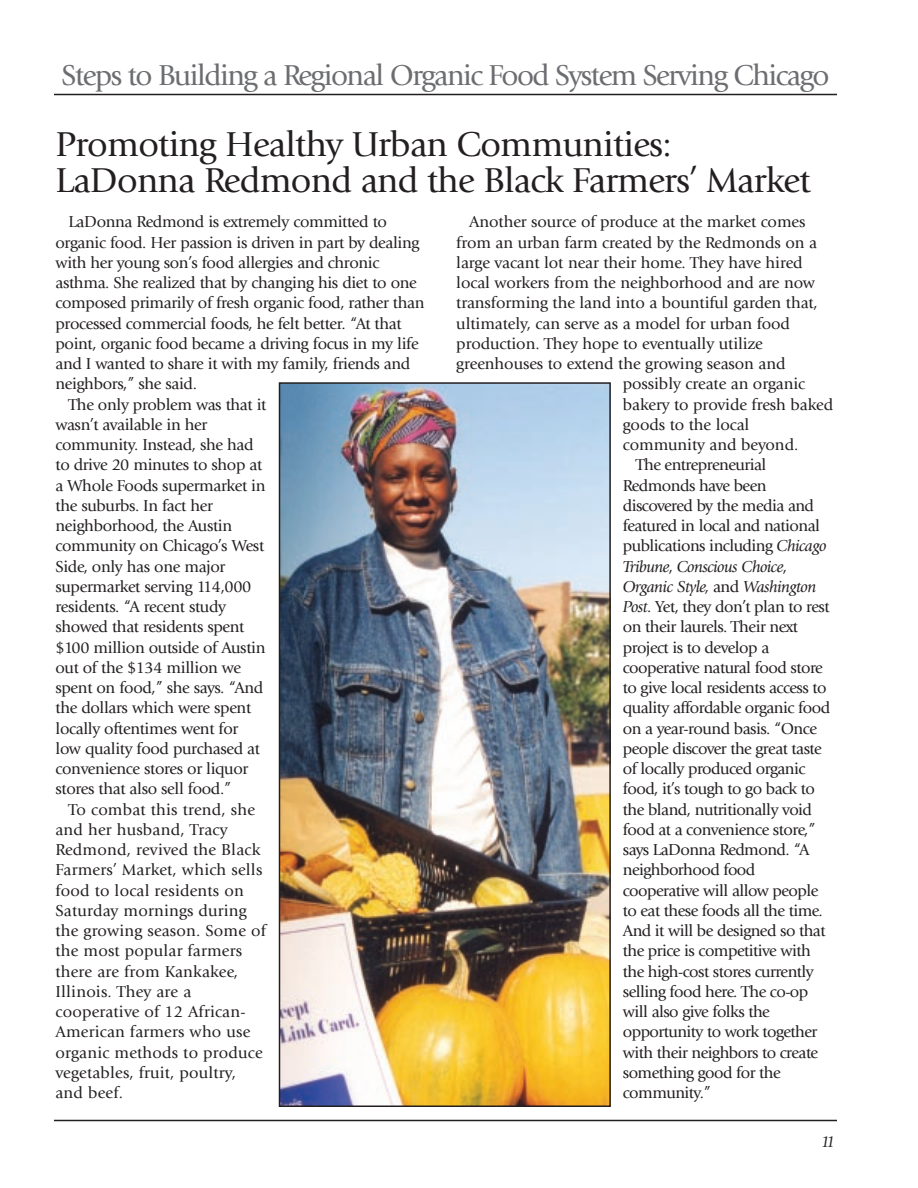
<style>
.page{position:relative;width:918px;height:1188px;background:#fff}
.page>*{position:absolute;margin:0;border:0;box-sizing:border-box;transform-origin:0 0}
.t1{font:36px/36px "Giovanni";letter-spacing:-.02em;color:#231f20}
.t2{font:30px "Giovanni";letter-spacing:-.05em;color:#6c6d70}
.t3{font:16.5px "Giovanni";letter-spacing:-.02em;color:#231f20}
.t4{font:16.5px "Giovanni";letter-spacing:.01em;color:#231f20}
.t5{font:italic 16.5px "Giovanni";letter-spacing:-.03em;color:#231f20}
.s1{font-style:italic}
.s2{font-style:normal}
</style>
<div class="page">
<hr style="left:54px;top:94px;width:783px;height:1px;background:#231f20">
<hr style="left:54px;top:1120px;width:783px;height:1px;background:#231f20">
<img style="left:282px;top:385px;width:326px;height:719px">
<div style="left:279px;top:382px;width:332px;height:725px;border:2px solid #231f20"></div>
<h2 class="t2" style="left:62px;top:63px;width:769px">Steps to Building a Regional Organic Food System Serving Chicago</h2>
<h1 class="t1" style="left:56px;top:129px;width:757px">Promoting Healthy Urban Communities:<br>LaDonna Redmond and the Black Farmers’ Market</h1>
<p class="t3" style="left:68px;top:215px;width:320px">LaDonna Redmond is extremely committed to</p>
<p class="t3" style="left:55px;top:236px;width:366px">organic food. Her passion is driven in part by dealing</p>
<p class="t3" style="left:55px;top:256px;width:325px">with her young son’s food allergies and chronic</p>
<p class="t3" style="left:55px;top:276px;width:363px">asthma. She realized that by changing his diet to one</p>
<p class="t3" style="left:55px;top:297px;width:371px">composed primarily of fresh organic food, rather than</p>
<p class="t3" style="left:55px;top:317px;width:348px">processed commercial foods, he felt better. “At that</p>
<p class="t3" style="left:55px;top:337px;width:365px">point, organic food became a driving focus in my life</p>
<p class="t3" style="left:55px;top:357px;width:356px">and I wanted to share it with my family, friends and</p>
<p class="t3" style="left:55px;top:378px;width:143px">neighbors,” she said.</p>
<p class="t3" style="left:68px;top:398px;width:199px">The only problem was that it</p>
<p class="t3" style="left:55px;top:418px;width:153px">wasn’t available in her</p>
<p class="t3" style="left:55px;top:438px;width:200px">community. Instead, she had</p>
<p class="t3" style="left:55px;top:459px;width:208px">to drive 20 minutes to shop at</p>
<p class="t3" style="left:55px;top:479px;width:212px">a Whole Foods supermarket in</p>
<p class="t3" style="left:55px;top:499px;width:159px">the suburbs. In fact her</p>
<p class="t3" style="left:55px;top:519px;width:178px">neighborhood, the Austin</p>
<p class="t3" style="left:55px;top:540px;width:210px">community on Chicago’s West</p>
<p class="t3" style="left:55px;top:560px;width:171px">Side, only has one major</p>
<p class="t3" style="left:55px;top:580px;width:197px">supermarket serving 114,000</p>
<p class="t3" style="left:55px;top:600px;width:172px">residents. “A recent study</p>
<p class="t3" style="left:55px;top:621px;width:190px">showed that residents spent</p>
<p class="t3" style="left:55px;top:641px;width:211px">$100 million outside of Austin</p>
<p class="t3" style="left:55px;top:661px;width:187px">out of the $134 million we</p>
<p class="t3" style="left:55px;top:681px;width:209px">spent on food,” she says. “And</p>
<p class="t3" style="left:55px;top:702px;width:197px">the dollars which were spent</p>
<p class="t3" style="left:55px;top:722px;width:184px">locally oftentimes went for</p>
<p class="t3" style="left:55px;top:742px;width:206px">low quality food purchased at</p>
<p class="t3" style="left:55px;top:762px;width:194px">convenience stores or liquor</p>
<p class="t3" style="left:55px;top:783px;width:177px">stores that also sell food.”</p>
<p class="t4" style="left:68px;top:803px;width:188px">To combat this trend, she</p>
<p class="t4" style="left:55px;top:823px;width:174px">and her husband, Tracy</p>
<p class="t4" style="left:55px;top:843px;width:206px">Redmond, revived the Black</p>
<p class="t4" style="left:55px;top:864px;width:208px">Farmers’ Market, which sells</p>
<p class="t4" style="left:55px;top:884px;width:190px">food to local residents on</p>
<p class="t4" style="left:55px;top:904px;width:193px">Saturday mornings during</p>
<p class="t4" style="left:55px;top:924px;width:212px">the growing season. Some of</p>
<p class="t4" style="left:55px;top:945px;width:188px">the most popular farmers</p>
<p class="t4" style="left:55px;top:965px;width:184px">there are from Kankakee,</p>
<p class="t4" style="left:55px;top:985px;width:137px">Illinois. They are a</p>
<p class="t4" style="left:55px;top:1005px;width:192px">cooperative of 12 African-</p>
<p class="t4" style="left:55px;top:1026px;width:196px">American farmers who use</p>
<p class="t4" style="left:55px;top:1046px;width:209px">organic methods to produce</p>
<p class="t4" style="left:55px;top:1066px;width:182px">vegetables, fruit, poultry,</p>
<p class="t3" style="left:55px;top:1086px;width:69px">and beef.</p>
<p class="t3" style="left:469px;top:216px;width:338px">Another source of produce at the market comes</p>
<p class="t3" style="left:456px;top:236px;width:362px">from an urban farm created by the Redmonds on a</p>
<p class="t3" style="left:456px;top:256px;width:348px">large vacant lot near their home. They have hired</p>
<p class="t3" style="left:456px;top:276px;width:360px">local workers from the neighborhood and are now</p>
<p class="t3" style="left:456px;top:297px;width:363px">transforming the land into a bountiful garden that,</p>
<p class="t3" style="left:456px;top:317px;width:335px">ultimately, can serve as a model for urban food</p>
<p class="t3" style="left:456px;top:337px;width:308px">production. They hope to eventually utilize</p>
<p class="t3" style="left:456px;top:357px;width:331px">greenhouses to extend the growing season and</p>
<p class="t3" style="left:623px;top:378px;width:184px">possibly create an organic</p>
<p class="t3" style="left:623px;top:398px;width:212px">bakery to provide fresh baked</p>
<p class="t3" style="left:623px;top:418px;width:128px">goods to the local</p>
<p class="t3" style="left:623px;top:438px;width:177px">community and beyond.</p>
<p class="t3" style="left:636px;top:459px;width:132px">The entrepreneurial</p>
<p class="t3" style="left:623px;top:479px;width:145px">Redmonds have been</p>
<p class="t3" style="left:623px;top:499px;width:193px">discovered by the media and</p>
<p class="t3" style="left:623px;top:519px;width:199px">featured in local and national</p>
<p class="t3" style="left:623px;top:540px;width:205px">publications including <span class="s1">Chicago</span></p>
<p class="t5" style="left:623px;top:560px;width:166px">Tribune<span class="s2">,</span> Conscious Choice<span class="s2">,</span></p>
<p class="t5" style="left:623px;top:580px;width:195px">Organic Style, <span class="s2">and</span> Washington</p>
<p class="t3" style="left:623px;top:600px;width:208px"><span class="s1">Post</span>. Yet, they don’t plan to rest</p>
<p class="t3" style="left:623px;top:621px;width:177px">on their laurels. Their next</p>
<p class="t3" style="left:623px;top:641px;width:148px">project is to develop a</p>
<p class="t3" style="left:623px;top:661px;width:202px">cooperative natural food store</p>
<p class="t3" style="left:623px;top:681px;width:205px">to give local residents access to</p>
<p class="t3" style="left:623px;top:702px;width:209px">quality affordable organic food</p>
<p class="t3" style="left:623px;top:722px;width:196px">on a year-round basis. “Once</p>
<p class="t3" style="left:623px;top:742px;width:201px">people discover the great taste</p>
<p class="t3" style="left:623px;top:762px;width:184px">of locally produced organic</p>
<p class="t3" style="left:623px;top:783px;width:194px">food, it’s tough to go back to</p>
<p class="t3" style="left:623px;top:803px;width:191px">the bland, nutritionally void</p>
<p class="t3" style="left:623px;top:823px;width:194px">food at a convenience store,”</p>
<p class="t3" style="left:623px;top:843px;width:188px">says LaDonna Redmond. “A</p>
<p class="t3" style="left:623px;top:864px;width:134px">neighborhood food</p>
<p class="t3" style="left:623px;top:884px;width:197px">cooperative will allow people</p>
<p class="t3" style="left:623px;top:904px;width:201px">to eat these foods all the time.</p>
<p class="t3" style="left:623px;top:924px;width:204px">And it will be designed so that</p>
<p class="t3" style="left:623px;top:945px;width:190px">the price is competitive with</p>
<p class="t3" style="left:623px;top:965px;width:193px">the high-cost stores currently</p>
<p class="t3" style="left:623px;top:985px;width:187px">selling food here. The co-op</p>
<p class="t3" style="left:623px;top:1005px;width:149px">will also give folks the</p>
<p class="t3" style="left:623px;top:1026px;width:196px">opportunity to work together</p>
<p class="t3" style="left:623px;top:1046px;width:197px">with their neighbors to create</p>
<p class="t3" style="left:623px;top:1066px;width:159px">something good for the</p>
<p class="t3" style="left:623px;top:1086px;width:90px">community.”</p>
<p class="t5" style="left:821px;top:1135px;width:16px">11</p>
</div>
